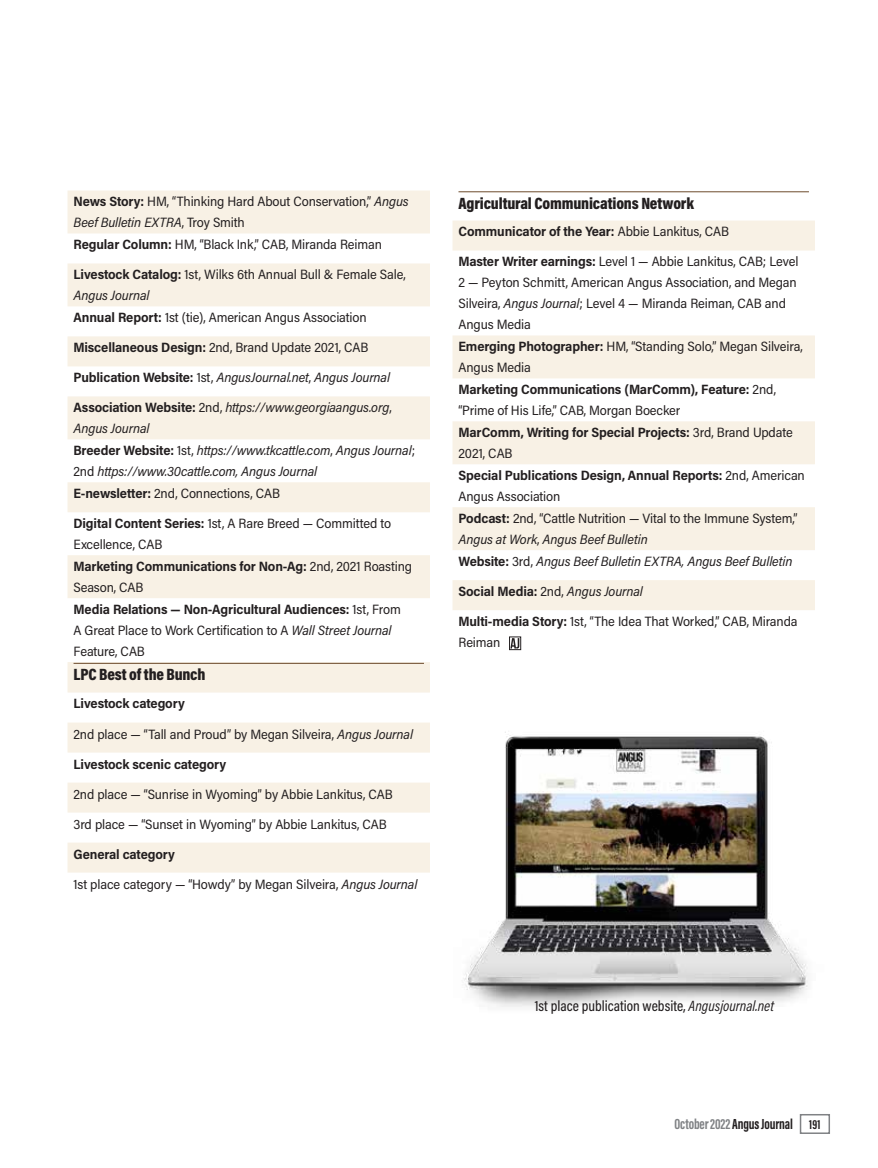
<style>
.page{position:relative;width:878px;height:1168px;background:#fff}
.page>*{position:absolute;margin:0;border:0;box-sizing:border-box;transform-origin:0 0}
.Table_Headline{font:900 16.5px "Acumin Pro Cond";letter-spacing:-.01em;color:#231f20}
.photo_caption{font:500 15px "Acumin Pro Cond";color:#231f20}
.t1{font:700 15px "Acumin Pro Extra Cond";letter-spacing:-.01em;color:#231f20}
.Table_Text{font:13.5px/21px "Acumin Pro Semi Cond";letter-spacing:-.01em;color:#231f20}
.Table_Text-2{font:700 13.5px/21px "Acumin Pro Semi Cond";letter-spacing:-.01em;color:#231f20}
.Table_Text-3{font:italic 13.5px/21px "Acumin Pro Semi Cond";letter-spacing:-.01em;color:#231f20}
.s1{font-weight:700}
.s2{font-style:italic}
.s3{font-weight:700;font-style:normal}
.s4{font-style:normal}
.s5{font-weight:400}
.s6{font-weight:400;font-style:italic}
.s7{color:#808285}
.s8{font-size:13.5px}
</style>
<div class="page">
<div style="left:509px;top:637px;width:12px;height:13px;border:1px solid #231f20"></div>
<svg style="left:510px;top:638px;width:9px;height:10px"></svg>
<img style="left:402px;top:732px;width:406px;height:275px">
<svg style="left:68px;top:190px;width:362px;height:682px;fill:#f8f1e5"></svg>
<hr style="left:74px;top:663px;width:350px;height:1px;background:#6d4b2c">
<svg style="left:452px;top:220px;width:362px;height:390px"></svg>
<hr style="left:458px;top:191px;width:350px;height:1px;background:#6d4b2c">
<div style="left:799px;top:1114px;width:31px;height:20px;border:2px solid #808285"></div>
<p class="Table_Text" style="left:74px;top:191px;width:336px"><span class="s1">News Story:</span> HM, “Thinking Hard About Conservation,” <span class="s2">Angus<br>Beef Bulletin EXTRA</span>, Troy Smith</p>
<p class="Table_Text" style="left:74px;top:234px;width:310px"><span class="s1">Regular Column:</span> HM, “Black Ink,” CAB, Miranda Reiman</p>
<p class="Table_Text" style="left:74px;top:264px;width:334px"><span class="s1">Livestock Catalog:</span> 1st, Wilks 6th Annual Bull &amp; Female Sale,<br><span class="s2">Angus Journal</span></p>
<p class="Table_Text" style="left:74px;top:307px;width:294px"><span class="s1">Annual Report:</span> 1st (tie), American Angus Association</p>
<p class="Table_Text" style="left:74px;top:337px;width:296px"><span class="s1">Miscellaneous Design:</span> 2nd, Brand Update 2021, CAB</p>
<p class="Table_Text-3" style="left:74px;top:366px;width:318px"><span class="s3">Publication Website:</span> <span class="s4">1st,</span> AngusJournal.net<span class="s4">,</span> Angus Journal</p>
<p class="Table_Text-3" style="left:74px;top:396px;width:319px"><span class="s3">Association Website:</span> <span class="s4">2nd,</span> https://www.georgiaangus.org<span class="s4">,<br></span>Angus Journal</p>
<p class="Table_Text-3" style="left:74px;top:439px;width:343px"><span class="s3">Breeder Website:</span> <span class="s4">1st,</span> https://www.tkcattle.com<span class="s4">,</span> Angus Journal<span class="s4">;<br>2nd</span> https://www.30cattle.com, Angus Journal</p>
<p class="Table_Text" style="left:74px;top:482px;width:208px"><span class="s1">E-newsletter:</span> 2nd, Connections, CAB</p>
<p class="Table_Text" style="left:74px;top:512px;width:319px"><span class="s1">Digital Content Series:</span> 1st, A Rare Breed — Committed to<br>Excellence, CAB</p>
<p class="Table_Text-2" style="left:74px;top:555px;width:340px">Marketing Communications for Non-Ag: <span class="s5">2nd, 2021 Roasting<br>Season, CAB</span></p>
<p class="Table_Text" style="left:74px;top:598px;width:329px"><span class="s1">Media Relations — Non-Agricultural Audiences:</span> 1st, From<br>A Great Place to Work Certification to A <span class="s2">Wall Street Journal<br></span>Feature, CAB</p>
<p class="Table_Headline" style="left:74px;top:664px;width:133px">LPC Best of the Bunch</p>
<p class="Table_Text-2" style="left:74px;top:692px;width:113px">Livestock category</p>
<p class="Table_Text" style="left:74px;top:723px;width:341px">2nd place — “Tall and Proud” by Megan Silveira, <span class="s2">Angus Journal</span></p>
<p class="Table_Text-2" style="left:74px;top:752px;width:154px">Livestock scenic category</p>
<p class="Table_Text" style="left:74px;top:783px;width:320px">2nd place — “Sunrise in Wyoming” by Abbie Lankitus, CAB</p>
<p class="Table_Text" style="left:74px;top:813px;width:315px">3rd place — “Sunset in Wyoming” by Abbie Lankitus, CAB</p>
<p class="Table_Text-2" style="left:74px;top:842px;width:103px">General category</p>
<p class="Table_Text" style="left:74px;top:873px;width:345px">1st place category — “Howdy” by Megan Silveira, <span class="s2">Angus Journal</span></p>
<p class="Table_Headline" style="left:458px;top:192px;width:237px">Agricultural Communications Network</p>
<p class="Table_Text-2" style="left:458px;top:221px;width:272px">Communicator of the Year: <span class="s5">Abbie Lankitus, CAB</span></p>
<p class="Table_Text" style="left:458px;top:251px;width:341px"><span class="s1">Master Writer earnings:</span> Level 1 — Abbie Lankitus, CAB; Level 2 — Peyton Schmitt, American Angus Association, and Megan Silveira, <span class="s2">Angus Journal</span>; Level 4 — Miranda Reiman, CAB and Angus Media</p>
<p class="Table_Text" style="left:458px;top:336px;width:346px"><span class="s1">Emerging Photographer:</span> HM, “Standing Solo,” Megan Silveira,<br>Angus Media</p>
<p class="Table_Text-2" style="left:458px;top:378px;width:319px">Marketing Communications (MarComm), Feature: <span class="s5">2nd, “Prime of His Life,” CAB, Morgan Boecker</span></p>
<p class="Table_Text-2" style="left:458px;top:421px;width:336px">MarComm, Writing for Special Projects: <span class="s5">3rd, Brand Update<br>2021, CAB</span></p>
<p class="Table_Text-2" style="left:458px;top:464px;width:348px">Special Publications Design, Annual Reports: <span class="s5">2nd, American<br>Angus Association</span></p>
<p class="Table_Text" style="left:458px;top:507px;width:340px"><span class="s1">Podcast:</span> 2nd, “Cattle Nutrition — Vital to the Immune System,”<br><span class="s2">Angus at Work</span>, <span class="s2">Angus Beef Bulletin</span></p>
<p class="Table_Text-3" style="left:458px;top:550px;width:335px"><span class="s3">Website:</span> <span class="s4">3rd,</span> Angus Beef Bulletin EXTRA, Angus Beef Bulletin</p>
<p class="Table_Text-2" style="left:458px;top:580px;width:186px">Social Media: <span class="s5">2nd,</span> <span class="s6">Angus Journal</span></p>
<p class="Table_Text" style="left:458px;top:610px;width:341px"><span class="s1">Multi-media Story:</span> 1st, “The Idea That Worked,” CAB, Miranda<br>Reiman</p>
<p class="photo_caption" style="left:534px;top:995px;width:241px">1st place publication website, <span class="s6">Angusjournal.net</span></p>
<p class="t1" style="left:674px;top:1115px;width:147px"><span class="s7">October 2022</span> Angus Journal <span class="s8">191</span></p>
</div>
